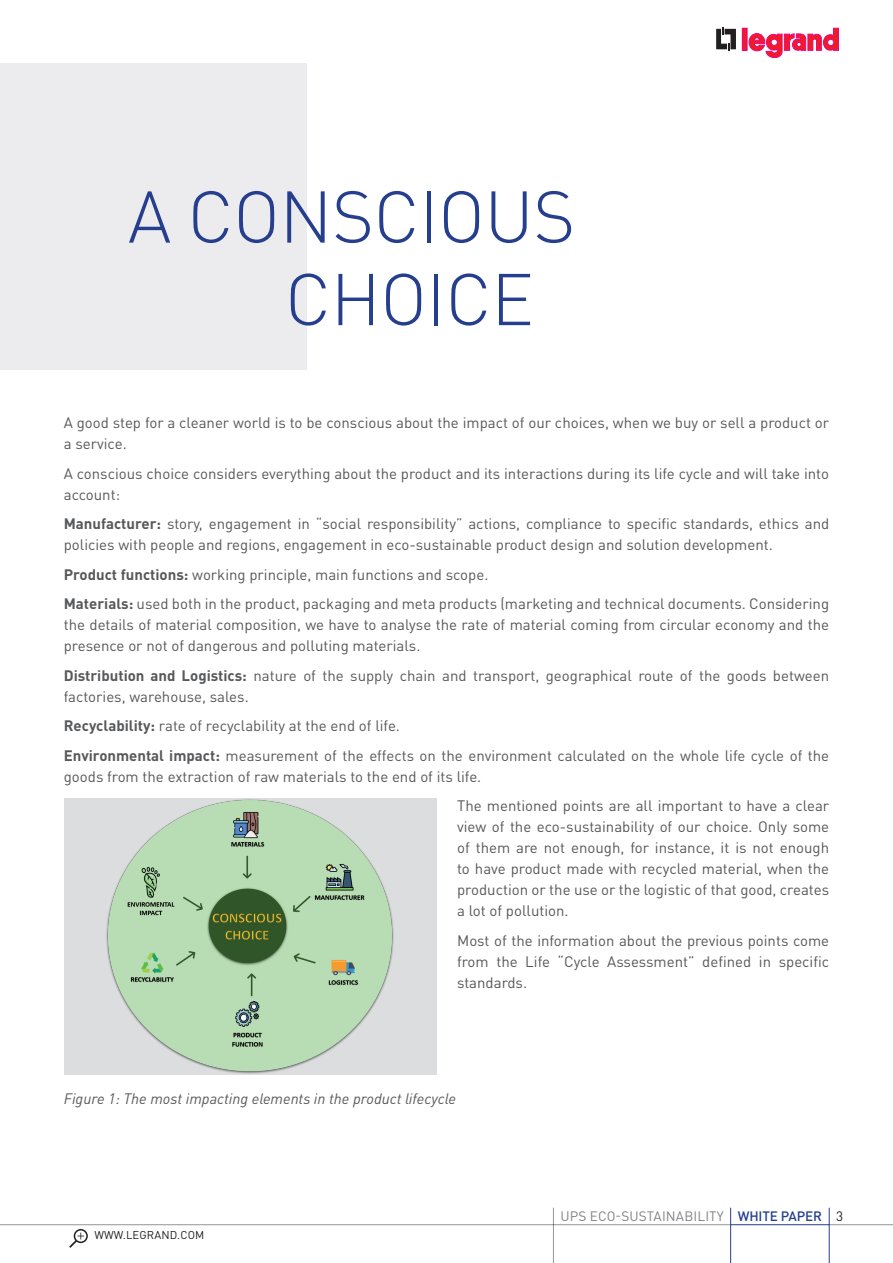
<style>
.page{position:relative;width:893px;height:1263px;background:#fff}
.page>*{position:absolute;margin:0;border:0;box-sizing:border-box;transform-origin:0 0}
.t1{font:300 72px/82.5px "DIN Pro";letter-spacing:-.01em;color:#253f8e}
.t2{font:15px/21px "DIN Pro";color:#57585a}
.t3{font:italic 15px "DIN Pro";color:#57585a}
.t4{font:13.5px "DIN Pro";letter-spacing:.01em;color:#808285}
.t5{font:13.5px "DIN Pro";color:#231f20}
.t6{font:11.25px "DIN Pro";letter-spacing:.01em;color:#231f20}
.s1{font-weight:700}
.s2{font-weight:500;color:#253f8e}
</style>
<div class="page">
<svg style="left:716px;top:27px;width:20px;height:24px"></svg>
<div style="left:742px;top:28px;width:5px;height:22px;background:#ee1d23"></div>
<div style="left:742px;top:28px;width:5px;height:23px;border:1px solid #ed028c"></div>
<svg style="left:748px;top:28px;width:91px;height:30px"></svg>
<div style="left:74px;top:1229px;width:14px;height:14px;border:2px solid #231f20;border-radius:50%"></div>
<svg style="left:69px;top:1232px;width:15px;height:16px"></svg>
<hr style="left:829px;top:1208px;width:1px;height:55px;background:#253f8e">
<hr style="left:829px;top:1224px;width:64px;height:1px;background:#939598">
<hr style="left:731px;top:1224px;width:98px;height:1px;background:#253f8e">
<hr style="left:0;top:1224px;width:730px;height:1px;background:#939598">
<hr style="left:730px;top:1208px;width:1px;height:55px;background:#253f8e">
<hr style="left:553px;top:1208px;width:1px;height:55px;background:#939598">
<div style="left:0;top:64px;width:306px;height:306px;background:#ececee"></div>
<div style="left:64px;top:798px;width:372px;height:277px;background:#dcdddf"></div>
<img style="left:106px;top:799px;width:288px;height:275px">
<h1 class="t1" style="left:285px;top:172px;width:292px;text-indent:-157px">A CONSCIOUS<br>CHOICE</h1>
<p class="t2" style="left:64px;top:412px;width:767px">A good step for a cleaner world is to be conscious about the impact of our choices, when we buy or sell a product or a service.</p>
<p class="t2" style="left:64px;top:462px;width:767px">A conscious choice considers everything about the product and its interactions during its life cycle and will take into account:</p>
<p class="t2" style="left:64px;top:513px;width:767px"><span class="s1">Manufacturer:</span> story, engagement in “social responsibility” actions, compliance to specific standards, ethics and policies with people and regions, engagement in eco-sustainable product design and solution development.</p>
<p class="t2" style="left:64px;top:559px;width:767px;line-height:29.5px"><span class="s1">Product functions:</span> working principle, main functions and scope.<br><span class="s1">Materials:</span> used both in the product, packaging and meta products (marketing and technical documents. Considering</p>
<p class="t2" style="left:64px;top:614px;width:767px">the details of material composition, we have to analyse the rate of material coming from circular economy and the presence or not of dangerous and polluting materials.</p>
<p class="t2" style="left:64px;top:664px;width:767px"><span class="s1">Distribution and Logistics:</span> nature of the supply chain and transport, geographical route of the goods between factories, warehouse, sales.</p>
<p class="t2" style="left:64px;top:710px;width:767px;line-height:29.5px"><span class="s1">Recyclability:</span> rate of recyclability at the end of life.<br><span class="s1">Environmental impact:</span> measurement of the effects on the environment calculated on the whole life cycle of the</p>
<p class="t2" style="left:457px;top:761px;width:374px;line-height:29.5px;text-indent:-393px">goods from the extraction of raw materials to the end of its life.<br>The mentioned points are all important to have a clear</p>
<p class="t2" style="left:457px;top:816px;width:374px;text-align:justify">view of the eco-sustainability of our choice. Only some of them are not enough, for instance, it is not enough to have product made with recycled material, when the production or the use or the logistic of that good, creates a lot of pollution.</p>
<p class="t2" style="left:457px;top:929px;width:374px;text-align:justify">Most of the information about the previous points come from the Life “Cycle Assessment” defined in specific standards.</p>
<p class="t3" style="left:64px;top:1090px;width:394px">Figure 1: The most impacting elements in the product lifecycle</p>
<p class="t6" style="left:94px;top:1227px;width:111px">WWW.LEGRAND.COM</p>
<p class="t4" style="left:560px;top:1207px;width:263px">UPS ECO-SUSTAINABILITY <span class="s2">WHITE PAPER</span></p>
<p class="t5" style="left:836px;top:1207px;width:9px">3</p>
</div>
